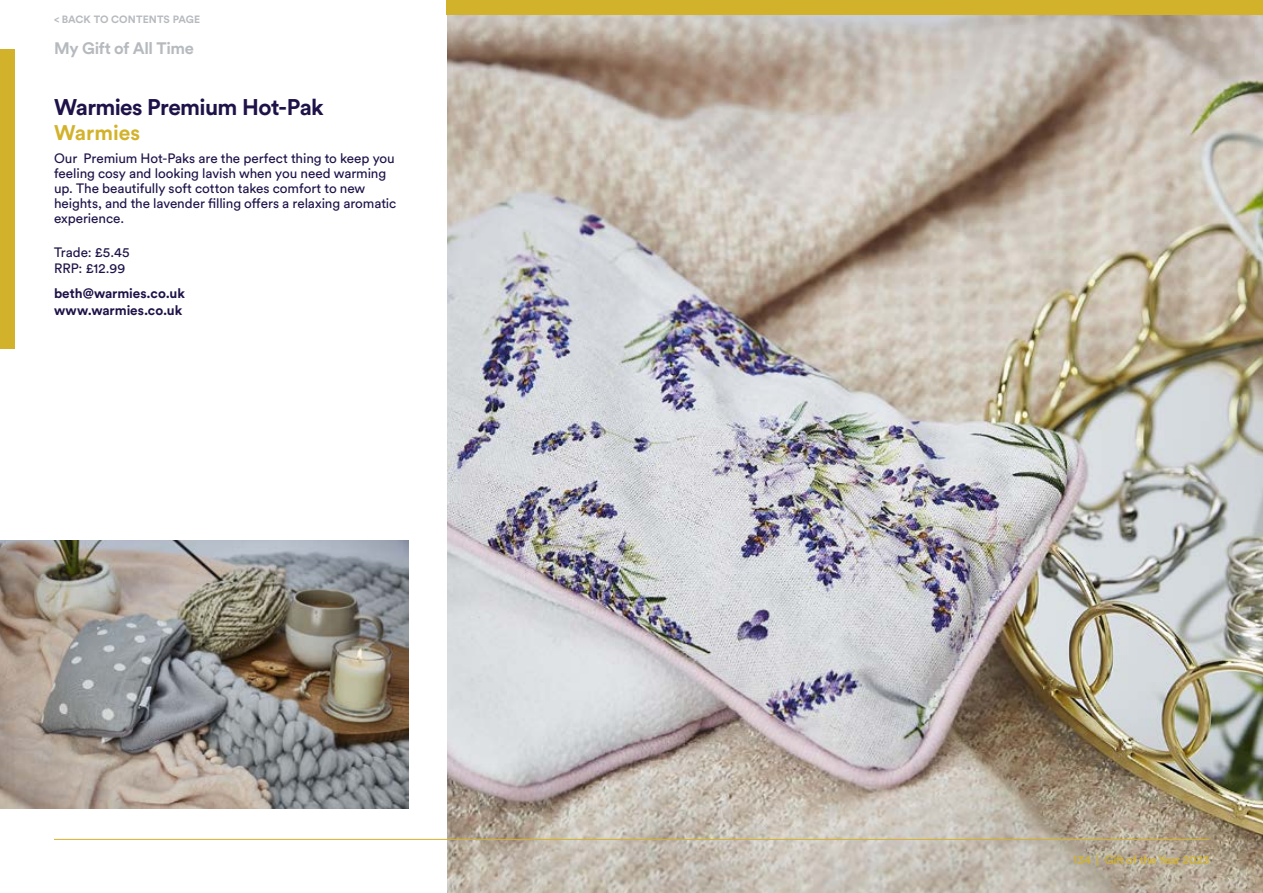
<style>
.page{position:relative;width:1263px;height:893px;background:#fff}
.page>*{position:absolute;margin:0;border:0;box-sizing:border-box;transform-origin:0 0}
.t1{font:700 22.5px "Circular Std";letter-spacing:-.03em;color:#1e1248}
.t2{font:700 21px "Circular Std";color:#d3b22b}
.t3{font:700 16.5px "Circular Std";letter-spacing:-.02em;color:#b6babe}
.t4{font:13.5px/15px "Circular Std";letter-spacing:-.005em;color:#1e1248}
.t5{font:700 13.5px/16.5px "Circular Std";letter-spacing:-.005em;color:#1e1248}
.t6{font:12px "Circular Std";letter-spacing:-.03em;color:#d3b22b}
.t7{font:700 10.5px "Circular Std";letter-spacing:.01em;color:#b6babe}
</style>
<div class="page">
<img style="left:446px;top:15px;width:817px;height:878px">
<img style="left:0;top:540px;width:409px;height:269px">
<hr style="left:54px;top:839px;width:1155px;height:1px;background:#d3b22b">
<div style="left:446px;top:0;width:817px;height:15px;background:#d3b22b"></div>
<div style="left:0;top:49px;width:15px;height:299px;background:#d3b22b"></div>
<p class="t7" style="left:54px;top:13px;width:148px">&lt; BACK TO CONTENTS PAGE</p>
<p class="t3" style="left:54px;top:38px;width:142px">My Gift of All Time</p>
<h1 class="t1" style="left:54px;top:92px;width:271px">Warmies Premium Hot-Pak</h1>
<h2 class="t2" style="left:54px;top:119px;width:88px">Warmies</h2>
<p class="t4" style="left:54px;top:151px;width:344px">Our Premium Hot-Paks are the perfect thing to keep you feeling cosy and looking lavish when you need warming up. The beautifully soft cotton takes comfort to new heights, and the lavender filling offers a relaxing aromatic experience.</p>
<p class="t4" style="left:54px;top:244px;width:77px;line-height:16.5px">Trade: £5.45<br>RRP: £12.99</p>
<p class="t5" style="left:54px;top:285px;width:132px">beth@warmies.co.uk www.warmies.co.uk</p>
<p class="t6" style="left:1073px;top:852px;width:138px">134 | Gift of the Year 2023</p>
</div>
